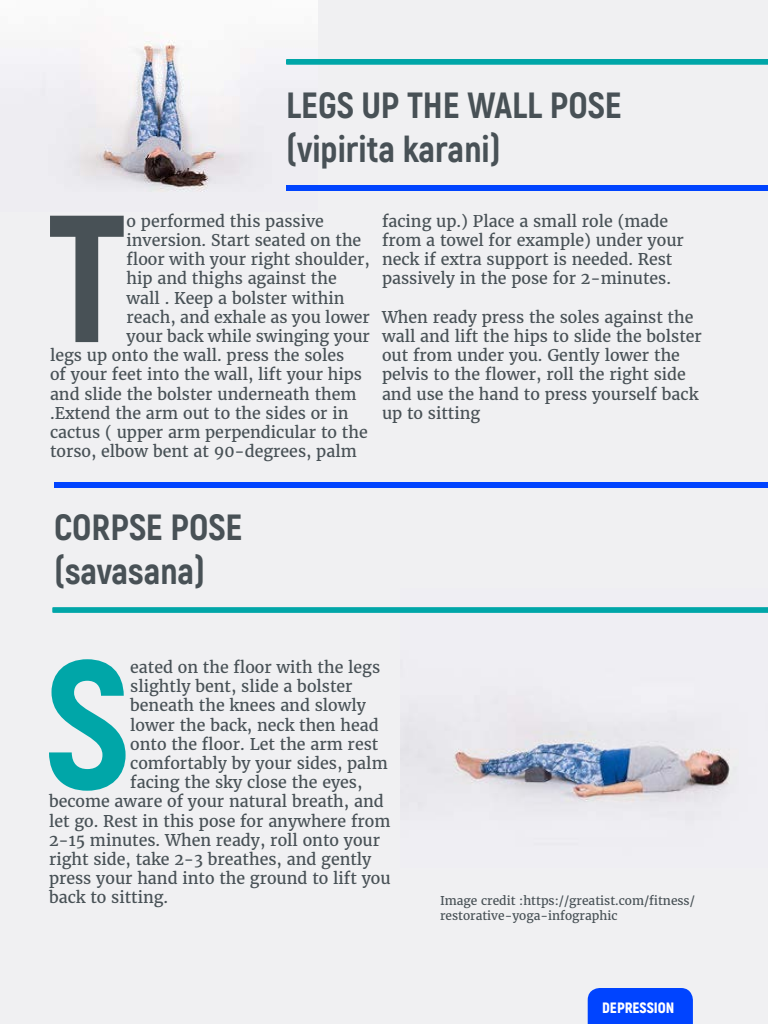
<style>
.page{position:relative;width:768px;height:1024px;background:#f0f0f2}
.page>*{position:absolute;margin:0;border:0;box-sizing:border-box;transform-origin:0 0}
.t1{font:800 180.6px "Akrobat";color:#485156}
.t2{font:800 180.6px "Akrobat";color:#00a6a8}
.t3{font:800 36.4px/43.7px "Akrobat";color:#485156}
.t4{font:16px/19.2px "Merriweather";color:#485156}
.t5{font:900 15px "Akrobat";color:#fff}
.t6{font:12px/14.4px "Merriweather";color:#485156}
</style>
<div class="page">
<img style="left:0;top:0;width:317px;height:212px">
<img style="left:400px;top:588px;width:368px;height:279px">
<div style="left:286px;top:185px;width:482px;height:6px;background:#04f"></div>
<svg style="left:52px;top:607px;width:716px;height:6px"></svg>
<svg style="left:286px;top:59px;width:482px;height:6px"></svg>
<div style="left:54px;top:482px;width:714px;height:6px;background:#04f"></div>
<div style="left:588px;top:988px;width:105px;height:36px;background:#04f"></div>
<h2 class="t3" style="left:286px;top:84px;width:337px">LEGS UP THE WALL POSE (vipirita karani)</h2>
<h1 class="t1" style="left:47px;top:164px;width:81px">T</h1>
<p class="t4" style="left:127px;top:211px;width:199px">o performed this passive</p>
<p class="t4" style="left:127px;top:230px;width:236px">inversion. Start seated on the</p>
<p class="t4" style="left:127px;top:250px;width:245px">floor with your right shoulder,</p>
<p class="t4" style="left:127px;top:269px;width:212px">hip and thighs against the</p>
<p class="t4" style="left:127px;top:288px;width:219px">wall . Keep a bolster within</p>
<p class="t4" style="left:127px;top:307px;width:245px">reach, and exhale as you lower</p>
<p class="t4" style="left:127px;top:326px;width:245px">your back while swinging your</p>
<p class="t4" style="left:50px;top:346px;width:296px">legs up onto the wall. press the soles</p>
<p class="t4" style="left:50px;top:365px;width:314px">of your feet into the wall, lift your hips</p>
<p class="t4" style="left:50px;top:384px;width:308px">and slide the bolster underneath them</p>
<p class="t4" style="left:50px;top:403px;width:300px">.Extend the arm out to the sides or in</p>
<p class="t4" style="left:50px;top:422px;width:319px">cactus ( upper arm perpendicular to the</p>
<p class="t4" style="left:50px;top:442px;width:308px">torso, elbow bent at 90-degrees, palm</p>
<p class="t4" style="left:382px;top:211px;width:303px">facing up.) Place a small role (made from a towel for example) under your neck if extra support is needed. Rest passively in the pose for 2-minutes.</p>
<p class="t4" style="left:382px;top:307px;width:321px">When ready press the soles against the wall and lift the hips to slide the bolster out from under you. Gently lower the pelvis to the flower, roll the right side and use the hand to press yourself back up to sitting</p>
<h2 class="t3" style="left:54px;top:505px;width:190px">CORPSE POSE (savasana)</h2>
<h1 class="t2" style="left:45px;top:610px;width:87px">S</h1>
<p class="t4" style="left:130px;top:657px;width:251px">eated on the floor with the legs</p>
<p class="t4" style="left:130px;top:677px;width:224px">slightly bent, slide a bolster</p>
<p class="t4" style="left:130px;top:696px;width:237px">beneath the knees and slowly</p>
<p class="t4" style="left:130px;top:715px;width:250px">lower the back, neck then head</p>
<p class="t4" style="left:130px;top:734px;width:250px">onto the floor. Let the arm rest</p>
<p class="t4" style="left:130px;top:753px;width:259px">comfortably by your sides, palm</p>
<p class="t4" style="left:130px;top:773px;width:234px">facing the sky close the eyes,</p>
<p class="t4" style="left:49px;top:792px;width:336px">become aware of your natural breath, and</p>
<p class="t4" style="left:49px;top:811px;width:343px">let go. Rest in this pose for anywhere from</p>
<p class="t4" style="left:49px;top:830px;width:333px">2-15 minutes. When ready, roll onto your</p>
<p class="t4" style="left:49px;top:849px;width:324px">right side, take 2-3 breathes, and gently</p>
<p class="t4" style="left:49px;top:869px;width:343px">press your hand into the ground to lift you</p>
<p class="t4" style="left:49px;top:888px;width:121px">back to sitting.</p>
<p class="t6" style="left:440px;top:893px;width:256px">Image credit :https://greatist.com/fitness/ restorative-yoga-infographic</p>
<p class="t5" style="left:602px;top:998px;width:74px">DEPRESSION</p>
</div>
